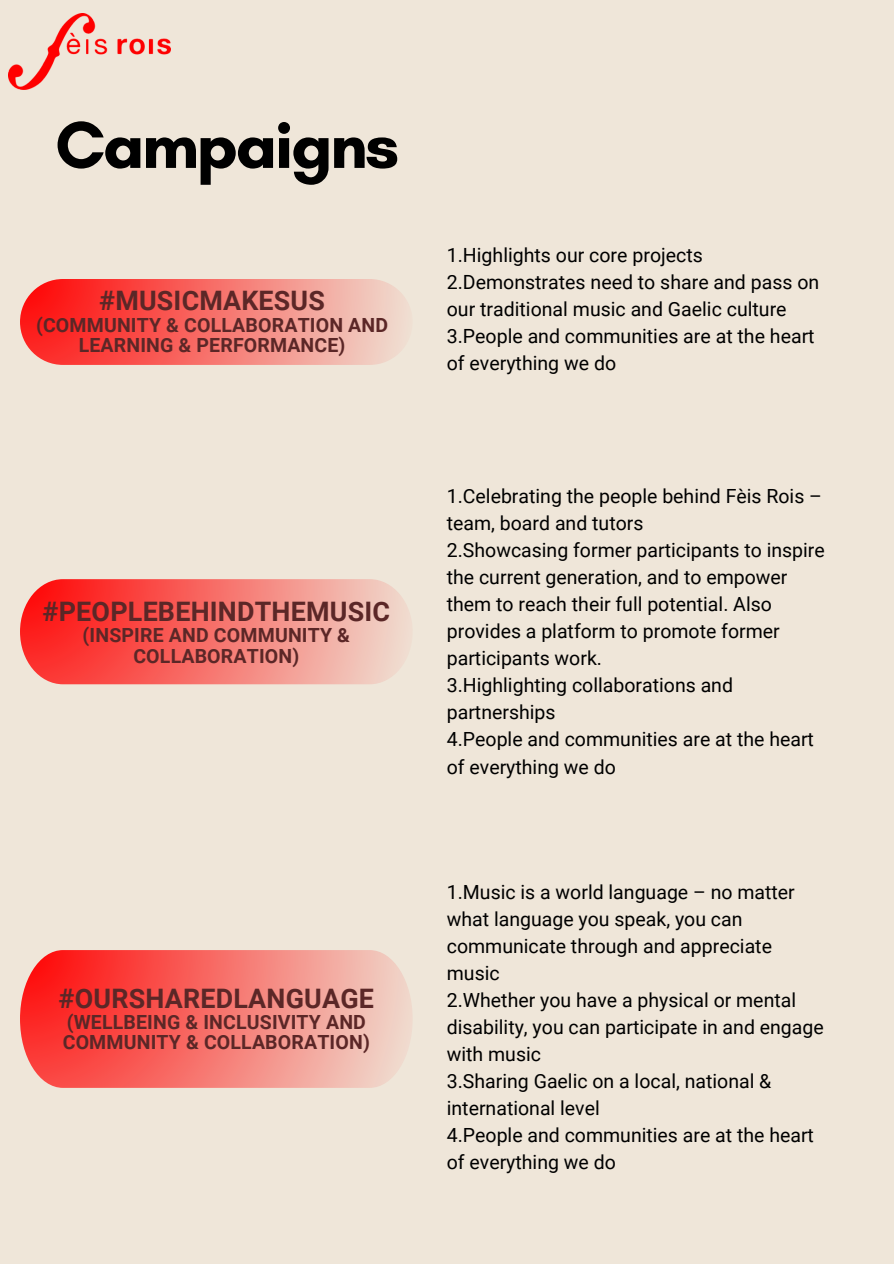
<style>
.page{position:relative;width:894px;height:1264px;background:#fff}
.page>*{position:absolute;margin:0;border:0;box-sizing:border-box;transform-origin:0 0}
.t1{font:700 67.5px "Glacial Indifference";letter-spacing:-.035em;color:#000}
.t2{font:700 26.85px "Roboto";letter-spacing:.01em;color:#5b2727}
.t3{font:19.5px/27px "Roboto";color:#000}
.t4{font:700 19.5px/20.2px "Roboto";letter-spacing:.01em;color:#5b2727;text-align:center}
</style>
<div class="page">
<div style="left:0;top:0;width:893px;height:1263px;background:#efe6d9"></div>
<img style="left:8px;top:14px;width:162px;height:75px">
<div style="left:20px;top:279px;width:392px;height:86px;background:linear-gradient(to right,#fe0c0b,#f0dcd0);border-radius:43px"></div>
<svg style="left:20px;top:579px;width:390px;height:105px;background:#f67972"></svg>
<svg style="left:20px;top:950px;width:392px;height:137px;background:#f67b74"></svg>
<h1 class="t1" style="left:55px;top:104px;width:345px">Campaigns</h1>
<h2 class="t2" style="left:99px;top:285px;width:227px">#MUSICMAKESUS</h2>
<p class="t4" style="left:36px;top:315px;width:353px">(COMMUNITY &amp; COLLABORATION AND<br>LEARNING &amp; PERFORMANCE)</p>
<h2 class="t2" style="left:42px;top:596px;width:349px">#PEOPLEBEHINDTHEMUSIC</h2>
<p class="t4" style="left:83px;top:625px;width:269px">(INSPIRE AND COMMUNITY &amp;<br>COLLABORATION)</p>
<h2 class="t2" style="left:59px;top:982px;width:317px">#OURSHAREDLANGUAGE</h2>
<p class="t4" style="left:63px;top:1012px;width:308px;text-align:left">(WELLBEING &amp; INCLUSIVITY AND<br>COMMUNITY &amp; COLLABORATION)</p>
<p class="t3" style="left:446px;top:241px;width:374px">1.Highlights our core projects 2.Demonstrates need to share and pass on our traditional music and Gaelic culture 3.People and communities are at the heart of everything we do</p>
<p class="t3" style="left:446px;top:483px;width:379px">1.Celebrating the people behind Fèis Rois – team, board and tutors<br>2.Showcasing former participants to inspire the current generation, and to empower them to reach their full potential. Also provides a platform to promote former participants work.<br>3.Highlighting collaborations and partnerships<br>4.People and communities are at the heart of everything we do</p>
<p class="t3" style="left:446px;top:878px;width:378px">1.Music is a world language – no matter what language you speak, you can communicate through and appreciate music<br>2.Whether you have a physical or mental disability, you can participate in and engage with music<br>3.Sharing Gaelic on a local, national &amp; international level<br>4.People and communities are at the heart of everything we do</p>
</div>
